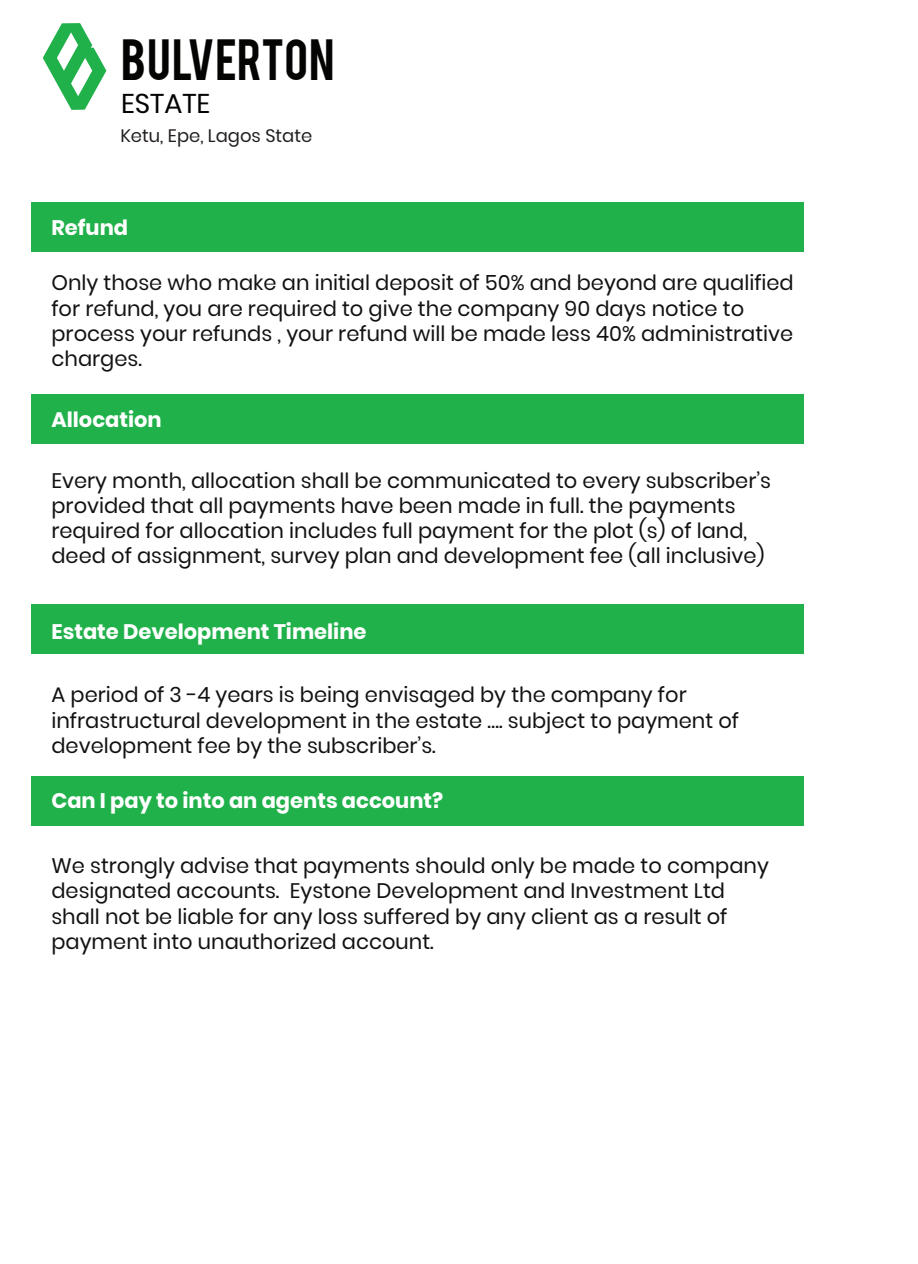
<style>
.page{position:relative;width:918px;height:1264px;background:#fff}
.page>*{position:absolute;margin:0;border:0;box-sizing:border-box;transform-origin:0 0}
.t1{font:45.6px "Bebas";letter-spacing:.01em;color:#040503}
.t2{font:27.15px "Poppins";color:#040503}
.t3{font:21px/25.2px "Poppins";color:#131212}
.t4{font:700 21px "Poppins";color:#fff}
.t5{font:18px "Poppins";color:#231f20}
</style>
<div class="page">
<div style="left:31px;top:202px;width:773px;height:50px;background:#21b14b"></div>
<div style="left:31px;top:394px;width:773px;height:49px;background:#21b14b"></div>
<div style="left:31px;top:604px;width:773px;height:49px;background:#21b14b"></div>
<div style="left:31px;top:776px;width:773px;height:49px;background:#21b14b"></div>
<svg style="left:43px;top:23px;width:63px;height:87px"></svg>
<h1 class="t1" style="left:121px;top:27px;width:215px">BULVERTON</h1>
<p class="t2" style="left:121px;top:88px;width:91px">ESTATE</p>
<p class="t5" style="left:120px;top:126px;width:194px">Ketu, Epe, Lagos State</p>
<p class="t4" style="left:51px;top:215px;width:78px">Refund</p>
<p class="t3" style="left:51px;top:270px;width:744px">Only those who make an initial deposit of 50% and beyond are qualified for refund, you are required to give the company 90 days notice to process your refunds , your refund will be made less 40% administrative charges.</p>
<p class="t4" style="left:51px;top:407px;width:112px">Allocation</p>
<p class="t3" style="left:51px;top:468px;width:721px">Every month, allocation shall be communicated to every subscriber’s provided that all payments have been made in full. the payments required for allocation includes full payment for the plot (s) of land, deed of assignment, survey plan and development fee (all inclusive)</p>
<p class="t4" style="left:51px;top:619px;width:317px">Estate Development Timeline</p>
<p class="t3" style="left:51px;top:682px;width:689px">A period of 3 -4 years is being envisaged by the company for infrastructural development in the estate …. subject to payment of development fee by the subscriber’s.</p>
<p class="t4" style="left:51px;top:788px;width:393px">Can I pay to into an agents account?</p>
<p class="t3" style="left:51px;top:853px;width:719px">We strongly advise that payments should only be made to company designated accounts. Eystone Development and Investment Ltd shall not be liable for any loss suffered by any client as a result of payment into unauthorized account.</p>
</div>
